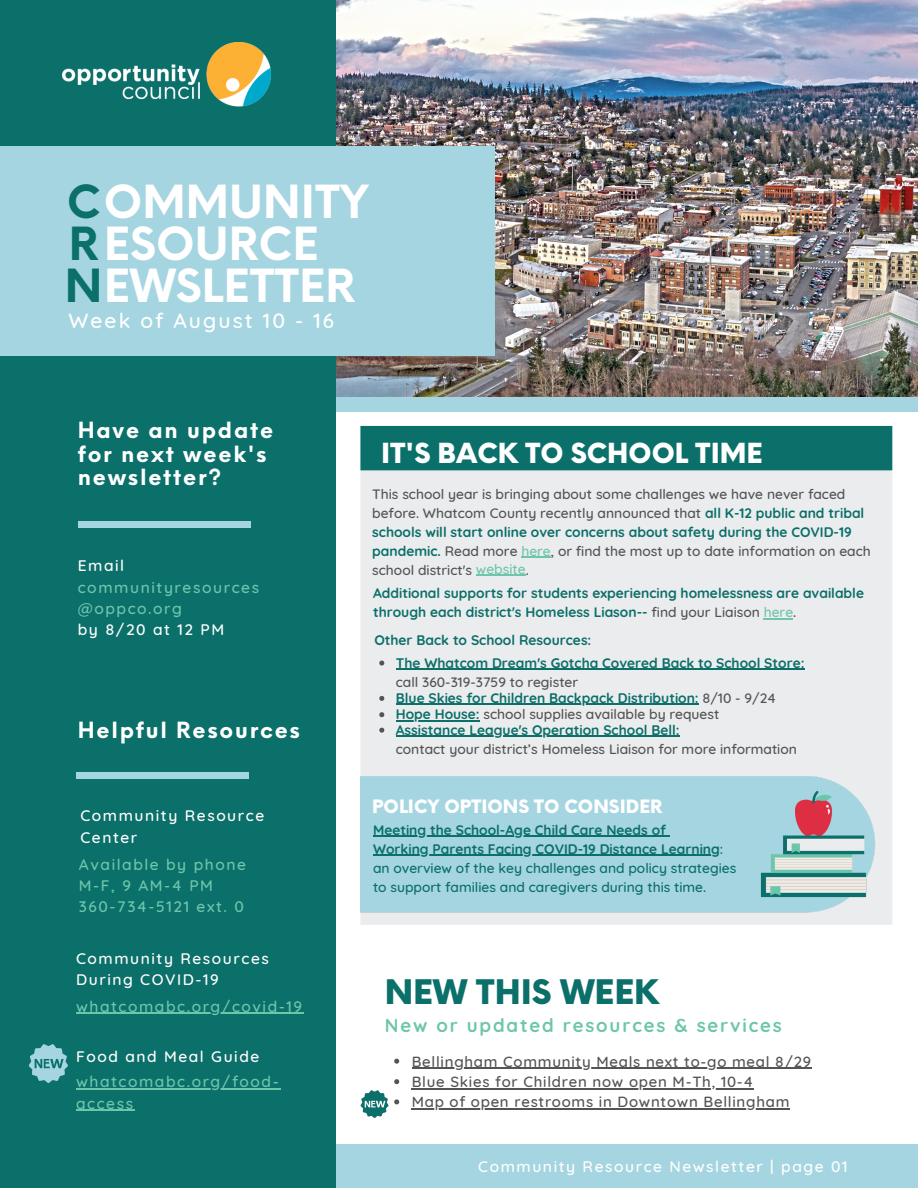
<style>
.page{position:relative;width:918px;height:1188px;background:#fff}
.page>*{position:absolute;margin:0;border:0;box-sizing:border-box;transform-origin:0 0}
.t1{font:700 44.55px/42.3px "Neue Einstellung";color:#fff}
.t2{font:900 33px "Neue Einstellung";color:#0b6f6a}
.t3{font:900 27px "Neue Einstellung";color:#fff}
.t4{font:700 21.75px/23.2px "Neue Einstellung";letter-spacing:.08em;color:#fff}
.t5{font:500 21px "Quicksand";letter-spacing:.1em;color:#fff}
.t6{font:700 18.6px "Quicksand";letter-spacing:.1em;color:#6dc6ab}
.t7{font:900 18px "Neue Einstellung";color:#fff}
.t8{font:500 15.6px/21.1px "Quicksand";letter-spacing:.1em;color:#fff}
.t9{font:500 15.6px/21.1px "Quicksand";letter-spacing:.1em;color:#6dc6ab}
.t10{font:500 15px/20.2px "Quicksand";letter-spacing:.05em;color:#545454}
.t11{font:500 13.8px/19px "Quicksand";color:#545454}
.t12{font:700 13.8px/16.4px "Quicksand";color:#0b6f6a}
.t13{font:500 13.8px/19px "Quicksand";color:#0b6f6a}
.s1{color:#0b6f6a}
.s2{font-weight:700;color:#0b6f6a}
.s3{color:#6dc6ab}
.s4{font-weight:500;color:#545454}
.s5{font-weight:500;color:#6dc6ab}
.s6{font-weight:700}
</style>
<div class="page">
<div style="left:331px;top:1144px;width:587px;height:44px;background:#a5d5e1"></div>
<img style="left:336px;top:0;width:582px;height:398px">
<div style="left:0;top:398px;width:918px;height:13px;background:#a5d5e1"></div>
<div style="left:0;top:0;width:336px;height:1188px;background:#0b6f6a"></div>
<div style="left:0;top:146px;width:494px;height:209px;background:#a5d5e1"></div>
<img style="left:62px;top:42px;width:209px;height:65px">
<div style="left:76px;top:773px;width:61px;height:6px;background:#a5d5e1"></div>
<div style="left:134px;top:773px;width:61px;height:6px;background:#a5d5e1"></div>
<div style="left:188px;top:773px;width:61px;height:6px;background:#a5d5e1"></div>
<div style="left:78px;top:522px;width:61px;height:6px;background:#a5d5e1"></div>
<div style="left:136px;top:522px;width:61px;height:6px;background:#a5d5e1"></div>
<div style="left:190px;top:522px;width:61px;height:6px;background:#a5d5e1"></div>
<div style="left:360px;top:470px;width:532px;height:455px;background:#ebeced"></div>
<div style="left:360px;top:426px;width:532px;height:44px;background:#0b6f6a"></div>
<svg style="left:29px;top:1044px;width:39px;height:39px"></svg>
<svg style="left:394px;top:1079px;width:5px;height:5px"></svg>
<hr style="left:412px;top:1088px;width:342px;height:1px;background:#545454">
<hr style="left:412px;top:1108px;width:378px;height:1px;background:#545454">
<svg style="left:360px;top:1090px;width:39px;height:28px"></svg>
<img style="left:360px;top:776px;width:532px;height:136px">
<hr style="left:76px;top:1013px;width:228px;height:1px;background:#6dc6ab">
<hr style="left:76px;top:1088px;width:204px;height:1px;background:#6dc6ab">
<hr style="left:76px;top:1110px;width:59px;height:1px;background:#6dc6ab">
<hr style="left:521px;top:557px;width:30px;height:1px;background:#6dc6ab">
<hr style="left:476px;top:575px;width:50px;height:1px;background:#6dc6ab">
<svg style="left:394px;top:1059px;width:5px;height:5px"></svg>
<hr style="left:412px;top:1068px;width:400px;height:1px;background:#545454">
<svg style="left:379px;top:661px;width:5px;height:5px"></svg>
<hr style="left:396px;top:669px;width:405px;height:1px;background:#0b6f6a">
<svg style="left:379px;top:728px;width:5px;height:5px"></svg>
<hr style="left:396px;top:736px;width:276px;height:1px;background:#0b6f6a">
<svg style="left:379px;top:696px;width:5px;height:5px"></svg>
<hr style="left:396px;top:704px;width:303px;height:1px;background:#0b6f6a">
<svg style="left:379px;top:712px;width:5px;height:5px"></svg>
<hr style="left:396px;top:720px;width:84px;height:1px;background:#0b6f6a">
<hr style="left:373px;top:836px;width:293px;height:1px;background:#0b6f6a">
<hr style="left:373px;top:855px;width:347px;height:1px;background:#0b6f6a">
<svg style="left:764px;top:618px;width:29px;height:1px"></svg>
<h1 class="t1" style="left:65px;top:176px;width:305px"><span class="s1">C</span>OMMUNITY<br><span class="s1">R</span>ESOURCE<br><span class="s1">N</span>EWSLETTER</h1>
<h3 class="t5" style="left:68px;top:307px;width:267px">Week of August 10 - 16</h3>
<h3 class="t4" style="left:78px;top:417px;width:197px">Have an update for next week's newsletter?</h3>
<p class="t8" style="left:78px;top:555px;width:48px">Email</p>
<p class="t9" style="left:78px;top:576px;width:183px">communityresources @oppco.org</p>
<p class="t8" style="left:78px;top:618px;width:148px">by 8/20 at 12 PM</p>
<h3 class="t4" style="left:78px;top:716px;width:224px">Helpful Resources</h3>
<p class="t8" style="left:80px;top:805px;width:185px">Community Resource<br>Center</p>
<p class="t9" style="left:79px;top:853px;width:168px">Available by phone<br>M-F, 9 AM-4 PM<br>360-734-5121 ext. 0</p>
<p class="t8" style="left:76px;top:948px;width:194px">Community Resources<br>During COVID-19</p>
<p class="t9" style="left:76px;top:995px;width:227px">whatcomabc.org/covid-19</p>
<p class="t8" style="left:76px;top:1046px;width:185px">Food and Meal Guide</p>
<p class="t9" style="left:76px;top:1071px;width:204px">whatcomabc.org/food&shy;access</p>
<h3 class="t3" style="left:381px;top:428px;width:383px">IT'S BACK TO SCHOOL TIME</h3>
<p class="t11" style="left:372px;top:484px;width:500px">This school year is bringing about some challenges we have never faced before. Whatcom County recently announced that <span class="s2">all K-12 public and tribal schools will start online over concerns about safety during the COVID-19 pandemic.</span> Read more <span class="s3">here</span>, or find the most up to date information on each school district's <span class="s3">website</span>.</p>
<p class="t12" style="left:373px;top:584px;width:493px;line-height:19px">Additional supports for students experiencing homelessness are available through each district's Homeless Liason-- <span class="s4">find your Liaison</span> <span class="s5">here</span><span class="s4">.</span></p>
<p class="t12" style="left:374px;top:631px;width:219px">Other Back to School Resources:</p>
<p class="t12" style="left:396px;top:654px;width:410px">The Whatcom Dream's Gotcha Covered Back to School Store:</p>
<p class="t11" style="left:396px;top:672px;width:184px">call 360-319-3759 to register</p>
<p class="t12" style="left:396px;top:721px;width:285px">Assistance League's Operation School Bell:</p>
<p class="t11" style="left:396px;top:739px;width:403px">contact your district’s Homeless Liaison for more information</p>
<p class="t12" style="left:396px;top:690px;width:382px">Blue Skies for Children Backpack Distribution: <span class="s4">8/10 - 9/24<br></span>Hope House: <span class="s4">school supplies available by request</span></p>
<h3 class="t7" style="left:372px;top:790px;width:292px">POLICY OPTIONS TO CONSIDER</h3>
<p class="t13" style="left:373px;top:820px;width:365px"><span class="s6">Meeting the School-Age Child Care Needs of<br>Working Parents Facing COVID-19 Distance Learning</span>: an overview of the key challenges and policy strategies to support families and caregivers during this time.</p>
<h2 class="t2" style="left:385px;top:962px;width:276px">NEW THIS WEEK</h2>
<h3 class="t6" style="left:385px;top:1014px;width:399px">New or updated resources &amp; services</h3>
<p class="t10" style="left:412px;top:1051px;width:401px">Bellingham Community Meals next to-go meal 8/29</p>
<p class="t10" style="left:412px;top:1071px;width:379px">Blue Skies for Children now open M-Th, 10-4<br>Map of open restrooms in Downtown Bellingham</p>
<p class="t8" style="left:478px;top:1155px;width:371px">Community Resource Newsletter | page 01</p>
</div>
